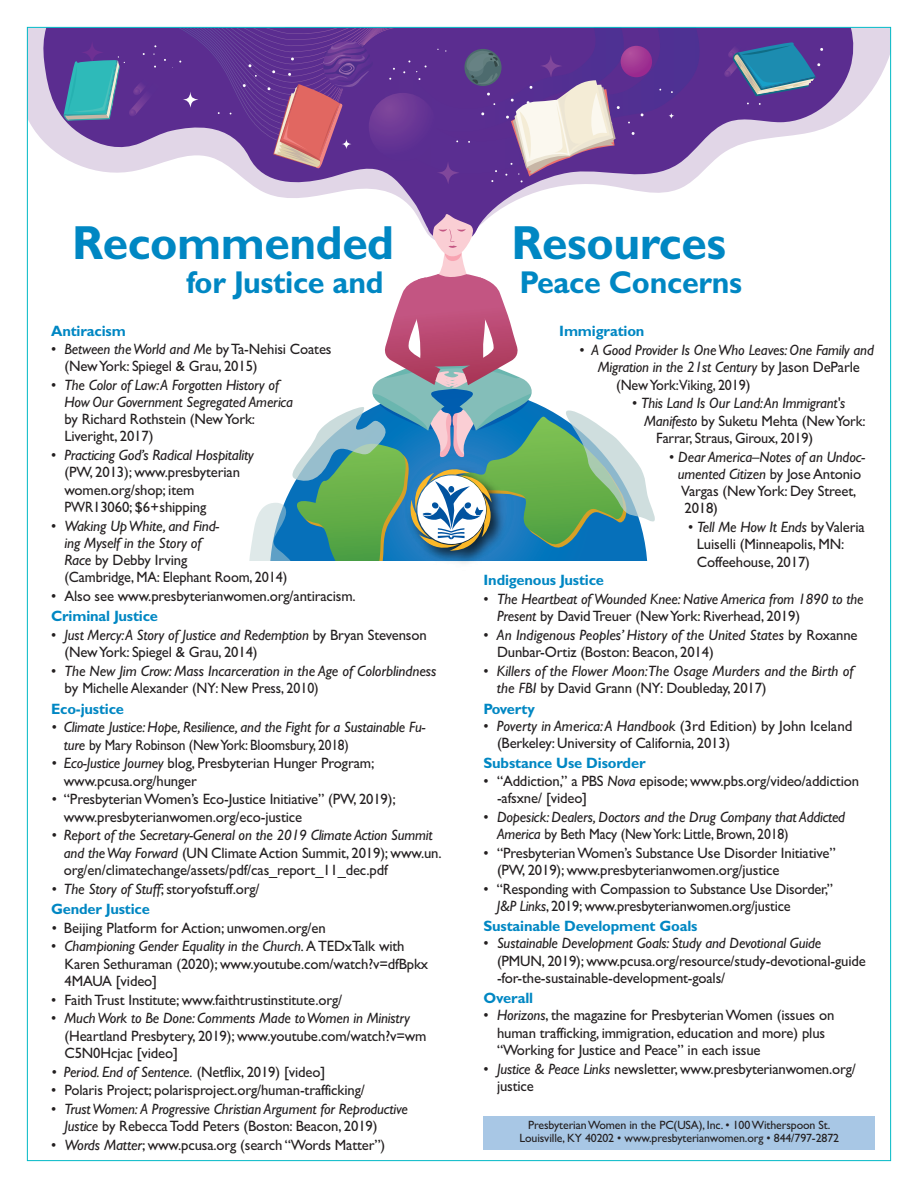
<style>
.page{position:relative;width:918px;height:1188px;background:#fff}
.page>*{position:absolute;margin:0;border:0;box-sizing:border-box;transform-origin:0 0}
.t1{font:700 48px "Gill Sans";letter-spacing:-.01em;color:#0087c3;scale:.96 1}
.t2{font:700 31.65px "Gill Sans";letter-spacing:-.01em;color:#0087c3;scale:.96 1}
.t3{font:15px/17.2px "Gill Sans";letter-spacing:-.01em;color:#231f20}
.t4{font:italic 15px/17.2px "Gill Sans";letter-spacing:-.01em;color:#231f20}
.t5{font:700 15px "Gill Sans";letter-spacing:-.01em;color:#0087c3}
.t6{font:15px "Gill Sans";letter-spacing:-.01em;color:#231f20;scale:.95 1}
.t7{font:12px "Gill Sans";letter-spacing:-.01em;color:#231f20}
.s1{font-style:italic}
.s2{font-style:normal}
</style>
<div class="page">
<svg style="left:29px;top:29px;width:860px;height:112px;fill:#e1d6e7"></svg>
<svg style="left:43px;top:29px;width:811px;height:168px"></svg>
<svg style="left:279px;top:29px;width:423px;height:161px;background:#7d5da9"></svg>
<div style="left:621px;top:46px;width:31px;height:31px;background:#9d2f91;border-radius:50%"></div>
<svg style="left:668px;top:113px;width:6px;height:6px"></svg>
<div style="left:437px;top:161px;width:23px;height:23px;background:#5b2d90;border-radius:50%"></div>
<svg style="left:724px;top:30px;width:99px;height:66px;background:#4c5c9d"></svg>
<svg style="left:63px;top:29px;width:581px;height:154px;background:#7d5aa1"></svg>
<div style="left:483px;top:1116px;width:391px;height:34px;background:#a8c7e5"></div>
<svg style="left:249px;top:197px;width:406px;height:364px"></svg>
<p class="t1" style="left:72px;top:226px;width:337px">Recommended</p>
<p class="t2" style="left:186px;top:272px;width:207px">for Justice and</p>
<p class="t5" style="left:51px;top:326px;width:76px">Antiracism</p>
<p class="t3" style="left:65px;top:342px;width:269px;text-indent:-14px">• <span class="s1">Between the World and Me</span> by Ta-Nehisi Coates (New York: Spiegel &amp; Grau, 2015)</p>
<p class="t4" style="left:65px;top:378px;width:230px;text-indent:-14px"><span class="s2">•</span> The Color of Law: A Forgotten History of<br>How Our Government Segregated America <span class="s2">by Richard Rothstein (New York:<br>Liveright, 2017)</span></p>
<p class="t3" style="left:65px;top:448px;width:191px;text-indent:-14px">• <span class="s1">Practicing God’s Radical Hospitality </span>(PW, 2013); www.presbyterian women.org/shop; item<br>PWR13060; $6+shipping</p>
<p class="t4" style="left:64px;top:519px;width:224px;text-indent:-13px"><span class="s2">•</span> Waking Up White, and Find-<br>ing Myself in the Story of<br>Race <span class="s2">by Debby Irving<br>(Cambridge, MA: Elephant Room, 2014)</span></p>
<p class="t3" style="left:51px;top:589px;width:306px">• Also see www.presbyterianwomen.org/antiracism.</p>
<p class="t5" style="left:51px;top:611px;width:109px">Criminal Justice</p>
<p class="t3" style="left:65px;top:628px;width:364px;text-indent:-14px">• <span class="s1">Just Mercy: A Story of Justice and Redemption</span> by Bryan Stevenson (New York: Spiegel &amp; Grau, 2014)</p>
<p class="t4" style="left:64px;top:664px;width:374px;text-indent:-13px"><span class="s2">•</span> The New Jim Crow: Mass Incarceration in the Age of Colorblindness <span class="s2">by Michelle Alexander (NY: New Press, 2010)</span></p>
<p class="t5" style="left:51px;top:704px;width:75px">Eco-justice</p>
<p class="t4" style="left:64px;top:720px;width:363px;text-indent:-12px"><span class="s2">•</span> Climate Justice: Hope, Resilience, and the Fight for a Sustainable Fu&shy;ture <span class="s2">by Mary Robinson (New York: Bloomsbury, 2018)</span></p>
<p class="t3" style="left:64px;top:756px;width:312px;text-indent:-12px">• <span class="s1">Eco-Justice Journey</span> blog, Presbyterian Hunger Program; www.pcusa.org/hunger</p>
<p class="t3" style="left:64px;top:792px;width:333px;text-indent:-12px">• “Presbyterian Women’s Eco-Justice Initiative” (PW, 2019); www.presbyterianwomen.org/eco-justice</p>
<p class="t3" style="left:64px;top:828px;width:379px;text-indent:-12px">• <span class="s1">Report of the Secretary-General on the 2019 Climate Action Summit and the Way Forward</span> (UN Climate Action Summit, 2019); www.un. org/en/climatechange/assets/pdf/cas_report_11_dec.pdf</p>
<p class="t3" style="left:52px;top:882px;width:209px">• <span class="s1">The Story of Stuff</span>; storyofstuff.org/</p>
<p class="t5" style="left:51px;top:904px;width:100px">Gender Justice</p>
<p class="t3" style="left:52px;top:921px;width:275px">• Beijing Platform for Action; unwomen.org/en</p>
<p class="t3" style="left:65px;top:939px;width:365px;text-indent:-14px">• <span class="s1">Championing Gender Equality in the Church.</span> A TEDxTalk with<br>Karen Sethuraman (2020); www.youtube.com/watch?v=dfBpkx<br>4MAUA [video]</p>
<p class="t3" style="left:51px;top:993px;width:293px">• Faith Trust Institute; www.faithtrustinstitute.org/</p>
<p class="t3" style="left:65px;top:1011px;width:364px;text-indent:-14px">• <span class="s1">Much Work to Be Done: Comments Made to Women in Ministry </span>(Heartland Presbytery, 2019); www.youtube.com/watch?v=wm<br>C5N0Hcjac [video]</p>
<p class="t3" style="left:52px;top:1065px;width:275px">• <span class="s1">Period. End of Sentence.</span> (Netflix, 2019) [video]</p>
<p class="t3" style="left:51px;top:1083px;width:316px">• Polaris Project; polarisproject.org/human-trafficking/</p>
<p class="t4" style="left:65px;top:1102px;width:345px;text-indent:-14px"><span class="s2">•</span> Trust Women: A Progressive Christian Argument for Reproductive<br>Justice <span class="s2">by Rebecca Todd Peters (Boston: Beacon, 2019)</span></p>
<p class="t3" style="left:51px;top:1138px;width:336px">• <span class="s1">Words Matter</span>; www.pcusa.org (search “Words Matter”)</p>
<p class="t1" style="left:512px;top:226px;width:225px">Resources</p>
<p class="t2" style="left:520px;top:272px;width:233px">Peace Concerns</p>
<p class="t5" style="left:559px;top:326px;width:87px">Immigration</p>
<p class="t4" style="left:579px;top:343px;width:296px"><span class="s2">•</span> A Good Provider Is One Who Leaves: One Family and</p>
<p class="t4" style="left:598px;top:360px;width:264px">Migration in the 21st Century <span class="s2">by Jason DeParle</span></p>
<p class="t3" style="left:616px;top:378px;width:136px">(New York:Viking, 2019)</p>
<p class="t4" style="left:632px;top:396px;width:215px"><span class="s2">•</span> This Land Is Our Land: An Immigrant's</p>
<p class="t3" style="left:644px;top:414px;width:223px"><span class="s1">Manifesto</span> by Suketu Mehta (New York:</p>
<p class="t6" style="left:656px;top:433px;width:167px">Farrar, Straus, Giroux, 2019)</p>
<p class="t4" style="left:669px;top:450px;width:197px"><span class="s2">•</span> Dear America–Notes of an Undoc-</p>
<p class="t4" style="left:678px;top:467px;width:185px">umented Citizen <span class="s2">by Jose Antonio</span></p>
<p class="t3" style="left:681px;top:484px;width:177px">Vargas (New York: Dey Street,</p>
<p class="t3" style="left:685px;top:501px;width:35px">2018)</p>
<p class="t3" style="left:697px;top:520px;width:169px;text-indent:-9px">• <span class="s1">Tell Me How It Ends</span> by Valeria<br>Luiselli (Minneapolis, MN:<br>Coffeehouse, 2017)</p>
<p class="t5" style="left:484px;top:575px;width:122px">Indigenous Justice</p>
<p class="t4" style="left:497px;top:592px;width:368px;text-indent:-14px"><span class="s2">•</span> The Heartbeat of Wounded Knee: Native America from 1890 to the<br>Present <span class="s2">by David Treuer (New York: Riverhead, 2019)</span></p>
<p class="t4" style="left:497px;top:628px;width:362px;text-indent:-14px"><span class="s2">•</span> An Indigenous Peoples’ History of the United States <span class="s2">by Roxanne<br>Dunbar-Ortiz (Boston: Beacon, 2014)</span></p>
<p class="t4" style="left:497px;top:664px;width:358px;text-indent:-13px"><span class="s2">•</span> Killers of the Flower Moon:The Osage Murders and the Birth of the FBI <span class="s2">by David Grann (NY: Doubleday, 2017)</span></p>
<p class="t5" style="left:484px;top:704px;width:53px">Poverty</p>
<p class="t3" style="left:497px;top:719px;width:357px;text-indent:-14px">• <span class="s1">Poverty in America: A Handbook</span> (3rd Edition) by John Iceland (Berkeley: University of California, 2013)</p>
<p class="t5" style="left:484px;top:758px;width:164px">Substance Use Disorder</p>
<p class="t3" style="left:497px;top:774px;width:364px;text-indent:-14px">• “Addiction,” a PBS <span class="s1">Nova</span> episode; www.pbs.org/video/addiction -afsxne/ [video]</p>
<p class="t4" style="left:497px;top:810px;width:350px;text-indent:-14px"><span class="s2">•</span> Dopesick: Dealers, Doctors and the Drug Company that Addicted<br>America <span class="s2">by Beth Macy (New York: Little, Brown, 2018)</span></p>
<p class="t3" style="left:497px;top:846px;width:340px;text-indent:-14px">• “Presbyterian Women’s Substance Use Disorder Initiative” (PW, 2019); www.presbyterianwomen.org/justice</p>
<p class="t3" style="left:497px;top:882px;width:337px;text-indent:-13px">• “Responding with Compassion to Substance Use Disorder,”<br><span class="s1">J&amp;P Links</span>, 2019; www.presbyterianwomen.org/justice</p>
<p class="t5" style="left:484px;top:921px;width:215px">Sustainable Development Goals</p>
<p class="t3" style="left:497px;top:936px;width:370px;text-indent:-14px">• <span class="s1">Sustainable Development Goals: Study and Devotional Guide </span>(PMUN, 2019); www.pcusa.org/resource/study-devotional-guide -for-the-sustainable-development-goals/</p>
<p class="t5" style="left:484px;top:993px;width:51px">Overall</p>
<p class="t3" style="left:497px;top:1008px;width:339px;text-indent:-14px">• <span class="s1">Horizons</span>, the magazine for Presbyterian Women (issues on human trafficking, immigration, education and more) plus “Working for Justice and Peace” in each issue</p>
<p class="t3" style="left:497px;top:1062px;width:361px;text-indent:-14px">• <span class="s1">Justice &amp; Peace Links</span> newsletter, www.presbyterianwomen.org/ justice</p>
<p class="t7" style="left:528px;top:1121px;width:304px">Presbyterian Women in the PC(USA), Inc. • 100 Witherspoon St.</p>
<p class="t7" style="left:519px;top:1134px;width:321px">Louisville, KY 40202 • www.presbyterianwomen.org • 844/797-2872</p>
</div>
